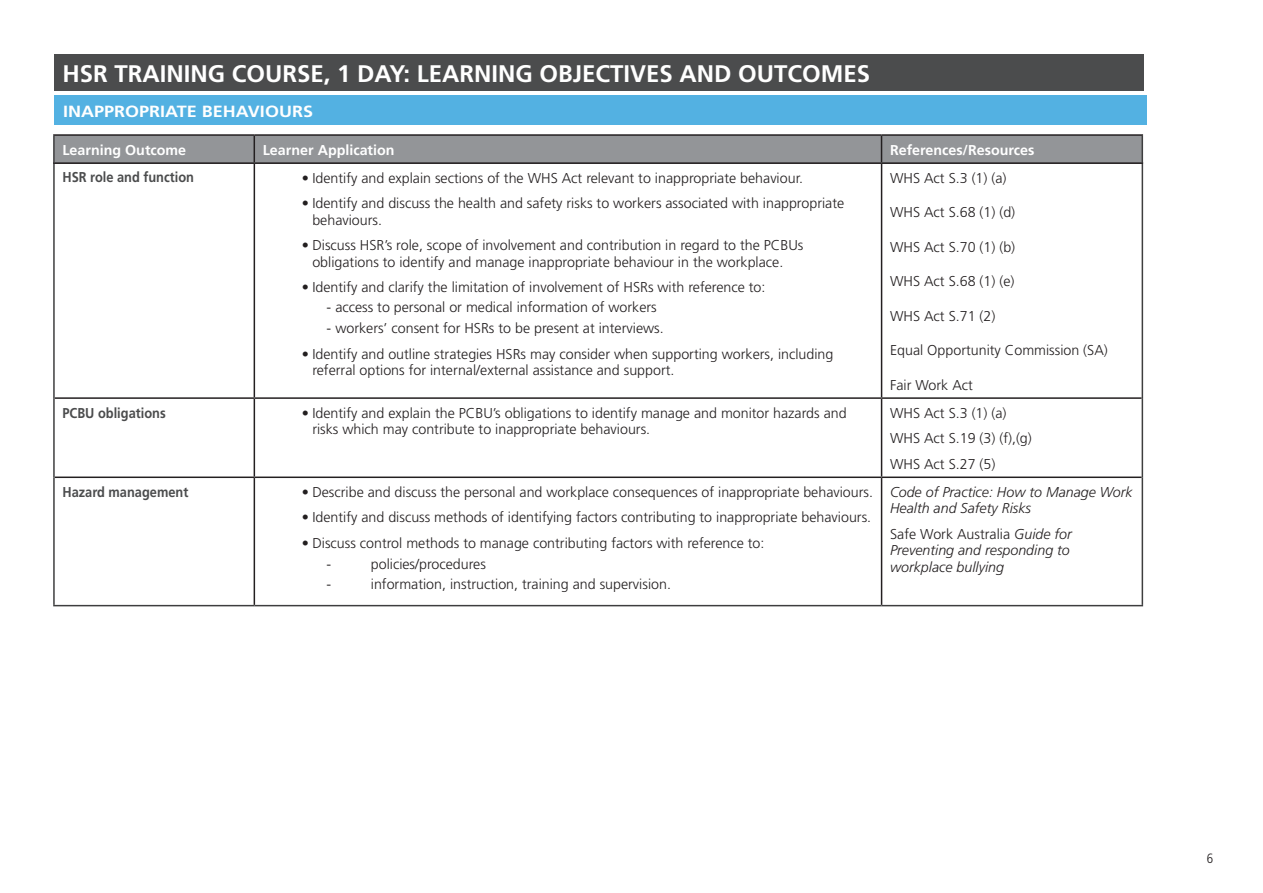
<style>
.page{position:relative;width:1263px;height:893px;background:#fff}
.page>*{position:absolute;margin:0;border:0;box-sizing:border-box;transform-origin:0 0}
.t1{font:700 24px "Frutiger";color:#fff}
.t2{font:700 16.2px "Frutiger";color:#fff;scale:1.11 1}
.t3{font:300 14.25px/16.5px "Frutiger";color:#231f20}
.t4{font:italic 300 14.25px/16.5px "Frutiger";color:#231f20}
.t5{font:700 14.25px "Frutiger";color:#fff}
.t6{font:700 14.25px "Frutiger";color:#4b4c4d;scale:.9 1}
.t7{font:300 condensed 13.5px "Frutiger";color:#231f20}
.s1{font-style:normal}
</style>
<div class="page">
<hr style="left:254px;top:164px;width:1px;height:233px;background:#231f20">
<hr style="left:881px;top:164px;width:1px;height:233px;background:#231f20">
<hr style="left:55px;top:397px;width:199px;height:2px;background:#231f20">
<hr style="left:254px;top:397px;width:627px;height:2px;background:#231f20">
<hr style="left:254px;top:399px;width:1px;height:77px;background:#231f20">
<hr style="left:881px;top:397px;width:260px;height:2px;background:#231f20">
<hr style="left:881px;top:399px;width:1px;height:77px;background:#231f20">
<hr style="left:55px;top:476px;width:199px;height:2px;background:#231f20">
<hr style="left:254px;top:476px;width:627px;height:2px;background:#231f20">
<hr style="left:254px;top:478px;width:1px;height:127px;background:#231f20">
<hr style="left:881px;top:476px;width:260px;height:2px;background:#231f20">
<hr style="left:881px;top:478px;width:1px;height:127px;background:#231f20">
<hr style="left:53px;top:164px;width:2px;height:234px;background:#3e3e3f">
<hr style="left:1141px;top:164px;width:2px;height:234px;background:#3e3e3f">
<hr style="left:53px;top:398px;width:2px;height:79px;background:#3e3e3f">
<hr style="left:53px;top:477px;width:2px;height:128px;background:#3e3e3f">
<hr style="left:1141px;top:477px;width:2px;height:128px;background:#3e3e3f">
<hr style="left:1141px;top:398px;width:2px;height:79px;background:#3e3e3f">
<hr style="left:53px;top:605px;width:201px;height:1px;background:#3e3e3f">
<hr style="left:254px;top:605px;width:627px;height:1px;background:#3e3e3f">
<hr style="left:881px;top:605px;width:262px;height:1px;background:#3e3e3f">
<div style="left:54px;top:54px;width:1090px;height:37px;background:#4b4c4d"></div>
<div style="left:55px;top:95px;width:1092px;height:30px;background:#53b1e2"></div>
<hr style="left:53px;top:134px;width:201px;height:2px;background:#231f20">
<hr style="left:254px;top:134px;width:627px;height:2px;background:#231f20">
<hr style="left:881px;top:134px;width:262px;height:2px;background:#231f20">
<div style="left:54px;top:135px;width:1088px;height:27px;background:#939598"></div>
<hr style="left:53px;top:162px;width:201px;height:2px;background:#231f20">
<hr style="left:254px;top:162px;width:627px;height:2px;background:#231f20">
<hr style="left:881px;top:162px;width:262px;height:2px;background:#231f20">
<hr style="left:53px;top:136px;width:2px;height:26px;background:#3e3e3f">
<hr style="left:1141px;top:136px;width:2px;height:26px;background:#3e3e3f">
<h1 class="t1" style="left:63px;top:59px;width:809px">HSR TRAINING COURSE, 1 DAY: LEARNING OBJECTIVES AND OUTCOMES</h1>
<p class="t2" style="left:63px;top:102px;width:226px">INAPPROPRIATE BEHAVIOURS</p>
<p class="t5" style="left:62px;top:141px;width:125px">Learning Outcome</p>
<p class="t5" style="left:263px;top:141px;width:133px">Learner Application</p>
<p class="t5" style="left:890px;top:141px;width:146px">References/Resources</p>
<p class="t6" style="left:62px;top:169px;width:148px">HSR role and function</p>
<p class="t3" style="left:302px;top:169px;width:503px">• Identify and explain sections of the WHS Act relevant to inappropriate behaviour.</p>
<p class="t3" style="left:312px;top:195px;width:533px;text-indent:-11px">• Identify and discuss the health and safety risks to workers associated with inappropriate behaviours.</p>
<p class="t3" style="left:312px;top:237px;width:492px;text-indent:-11px">• Discuss HSR’s role, scope of involvement and contribution in regard to the PCBUs obligations to identify and manage inappropriate behaviour in the workplace.</p>
<p class="t3" style="left:302px;top:278px;width:465px">• Identify and clarify the limitation of involvement of HSRs with reference to:</p>
<p class="t3" style="left:327px;top:299px;width:332px">- access to personal or medical information of workers</p>
<p class="t3" style="left:327px;top:320px;width:339px">- workers’ consent for HSRs to be present at interviews.</p>
<p class="t3" style="left:312px;top:345px;width:523px;text-indent:-11px">• Identify and outline strategies HSRs may consider when supporting workers, including referral options for internal/external assistance and support.</p>
<p class="t3" style="left:890px;top:169px;width:118px">WHS Act S.3 (1) (a)</p>
<p class="t3" style="left:890px;top:204px;width:127px">WHS Act S.68 (1) (d)</p>
<p class="t3" style="left:890px;top:238px;width:127px">WHS Act S.70 (1) (b)</p>
<p class="t3" style="left:890px;top:273px;width:126px">WHS Act S.68 (1) (e)</p>
<p class="t3" style="left:890px;top:307px;width:107px">WHS Act S.71 (2)</p>
<p class="t3" style="left:890px;top:342px;width:219px">Equal Opportunity Commission (SA)</p>
<p class="t3" style="left:890px;top:376px;width:84px">Fair Work Act</p>
<p class="t6" style="left:62px;top:404px;width:116px">PCBU obligations</p>
<p class="t3" style="left:312px;top:405px;width:536px;text-indent:-11px">• Identify and explain the PCBU’s obligations to identify manage and monitor hazards and risks which may contribute to inappropriate behaviours.</p>
<p class="t3" style="left:890px;top:400px;width:143px;line-height:25.5px">WHS Act S.3 (1) (a)<br>WHS Act S.19 (3) (f),(g)<br>WHS Act S.27 (5)</p>
<p class="t6" style="left:62px;top:484px;width:141px">Hazard management</p>
<p class="t3" style="left:302px;top:484px;width:573px">• Describe and discuss the personal and workplace consequences of inappropriate behaviours.</p>
<p class="t3" style="left:302px;top:509px;width:571px">• Identify and discuss methods of identifying factors contributing to inappropriate behaviours.</p>
<p class="t3" style="left:327px;top:533px;width:439px;line-height:20.7px;text-indent:-25px">• Discuss control methods to manage contributing factors with reference to: -</p>
<p class="t4" style="left:890px;top:484px;width:244px">Code of Practice: How to Manage Work<br>Health and Safety Risks</p>
<p class="t4" style="left:890px;top:526px;width:183px"><span class="s1">Safe Work Australia</span> Guide for<br>Preventing and responding to workplace bullying</p>
<p class="t3" style="left:371px;top:555px;width:117px">policies/procedures</p>
<p class="t3" style="left:327px;top:576px;width:6px">-</p>
<p class="t3" style="left:371px;top:576px;width:302px">information, instruction, training and supervision.</p>
<p class="t7" style="left:1207px;top:850px;width:8px">6</p>
</div>
